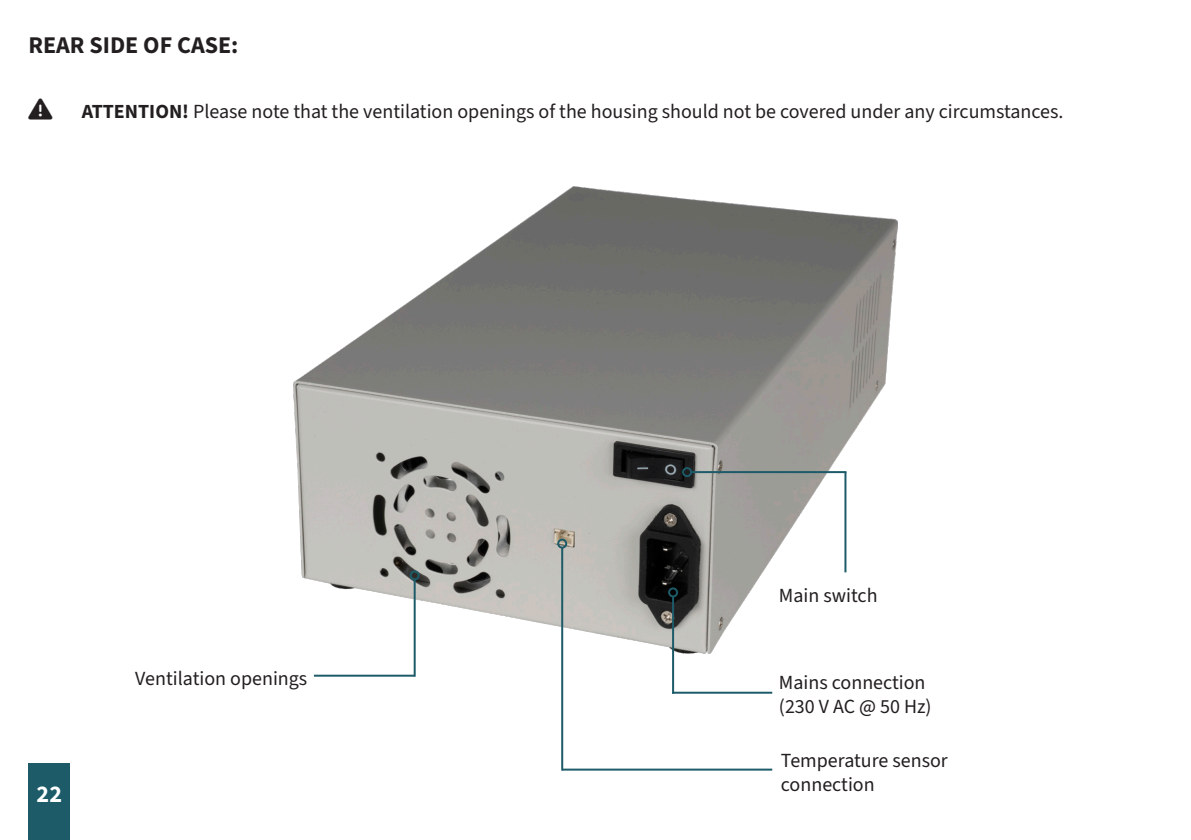
<style>
.page{position:relative;width:1191px;height:840px;background:#fff}
.page>*{position:absolute;margin:0;border:0;box-sizing:border-box;transform-origin:0 0}
.t1{font:700 24px "Source Sans 3";color:#231f20}
.t2{font:700 24px "Source Sans 3";color:#fff}
.t3{font:20px/24px "Source Sans 3";color:#231f20}
.s1{font-weight:700}
</style>
<div class="page">
<img style="left:293px;top:186px;width:604px;height:467px">
<hr style="left:414px;top:579px;width:2px;height:97px;background:#1d5b69">
<div style="left:410px;top:570px;width:10px;height:10px;border:2px solid #1d5b69;border-radius:50%"></div>
<hr style="left:672px;top:596px;width:2px;height:97px;background:#1d5b69">
<div style="left:668px;top:587px;width:10px;height:10px;border:2px solid #1d5b69;border-radius:50%"></div>
<hr style="left:691px;top:471px;width:155px;height:2px;background:#1d5b69">
<div style="left:682px;top:467px;width:10px;height:10px;border:2px solid #1d5b69;border-radius:50%"></div>
<hr style="left:561px;top:547px;width:2px;height:223px;background:#1d5b69">
<div style="left:557px;top:538px;width:10px;height:10px;border:2px solid #1d5b69;border-radius:50%"></div>
<hr style="left:314px;top:674px;width:101px;height:2px;background:#1d5b69">
<hr style="left:672px;top:691px;width:100px;height:2px;background:#1d5b69">
<hr style="left:844px;top:472px;width:2px;height:100px;background:#1d5b69">
<hr style="left:562px;top:768px;width:210px;height:2px;background:#1d5b69">
<div style="left:28px;top:763px;width:42px;height:76px;background:#1d5b69"></div>
<p class="t1" style="left:28px;top:29px;width:212px">REAR SIDE OF CASE:</p>
<p class="t3" style="left:82px;top:100px;width:983px"><span class="s1">ATTENTION!</span> Please note that the ventilation openings of the housing should not be covered under any circumstances.</p>
<p class="t2" style="left:37px;top:777px;width:27px">22</p>
<p class="t3" style="left:135px;top:665px;width:174px">Ventilation openings</p>
<p class="t3" style="left:779px;top:583px;width:100px">Main switch</p>
<p class="t3" style="left:779px;top:670px;width:148px">Mains connection</p>
<p class="t3" style="left:779px;top:694px;width:154px">(230 V AC @ 50 Hz)</p>
<p class="t3" style="left:781px;top:747px;width:168px">Temperature sensor connection</p>
</div>
